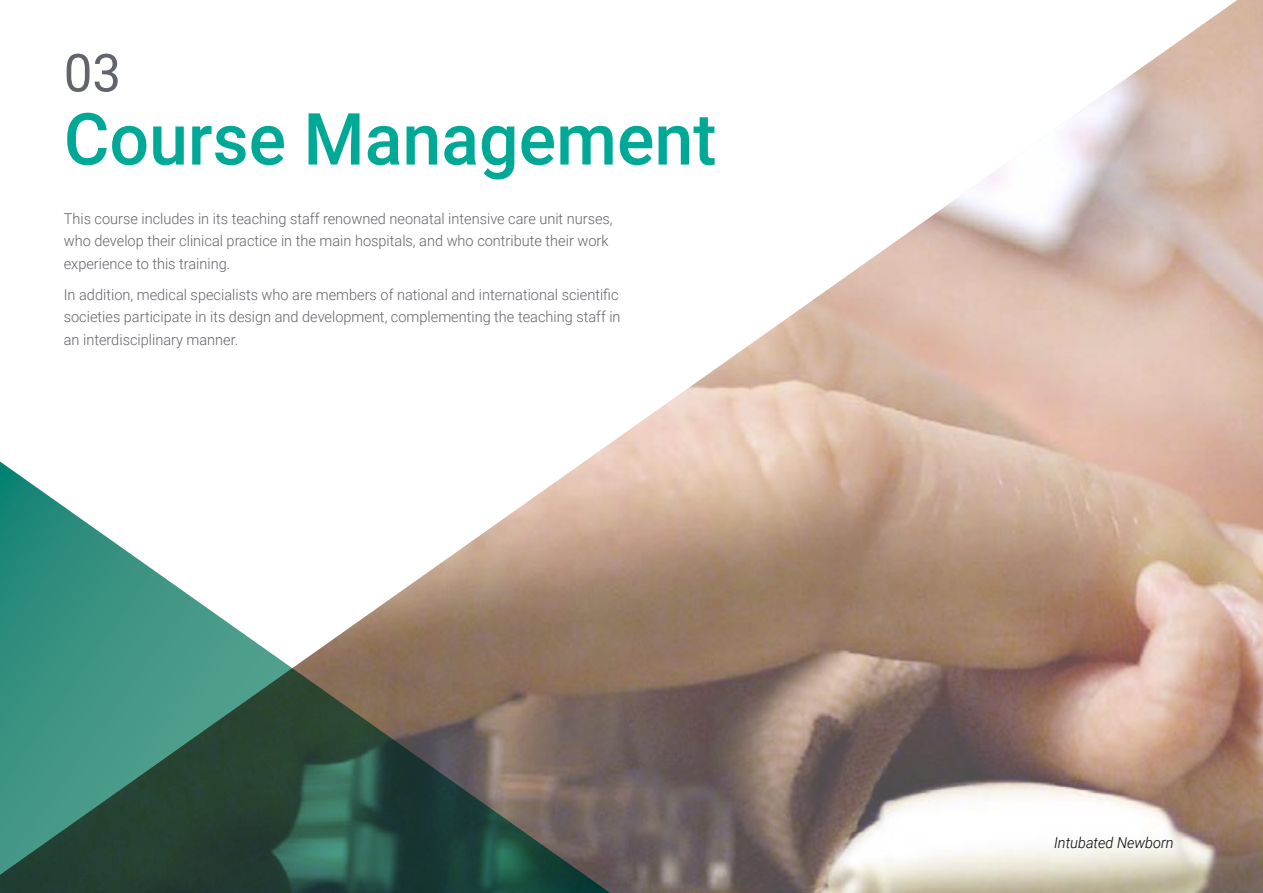
<style>
.page{position:relative;width:1263px;height:893px;background:#fff}
.page>*{position:absolute;margin:0;border:0;box-sizing:border-box;transform-origin:0 0}
.t1{font:500 72px "Roboto";color:#00a996}
.t2{font:52.5px "Roboto";color:#61646a}
.t3{font:300 15px/22.5px "Roboto";color:#61646a}
.t4{font:italic 300 15px "Roboto";color:#000}
</style>
<div class="page">
<img style="left:607px;top:0;width:656px;height:893px">
<svg style="left:0;top:446px;width:640px;height:447px"></svg>
<h2 class="t2" style="left:64px;top:36px;width:59px">03</h2>
<h1 class="t1" style="left:64px;top:89px;width:654px">Course Management</h1>
<p class="t3" style="left:64px;top:207px;width:550px">This course includes in its teaching staff renowned neonatal intensive care unit nurses, who develop their clinical practice in the main hospitals, and who contribute their work experience to this training.</p>
<p class="t3" style="left:64px;top:283px;width:558px">In addition, medical specialists who are members of national and international scientific societies participate in its design and development, complementing the teaching staff in an interdisciplinary manner.</p>
<p class="t4" style="left:1054px;top:832px;width:121px">Intubated Newborn</p>
</div>
